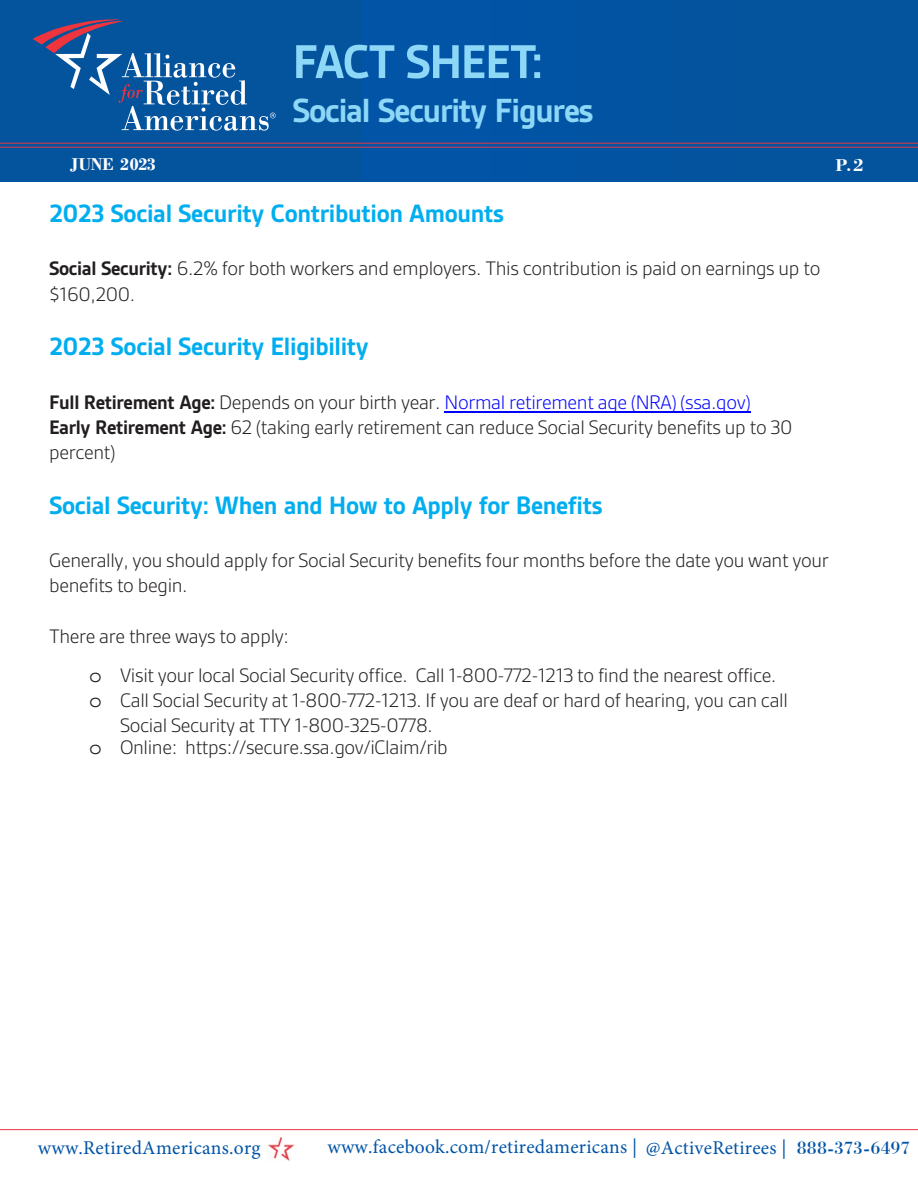
<style>
.page{position:relative;width:918px;height:1188px;background:#fff}
.page>*{position:absolute;margin:0;border:0;box-sizing:border-box;transform-origin:0 0}
.t1{font:700 51px "Gesta";letter-spacing:-.03em;color:#8dd7f7}
.t2{font:700 36px "Gesta";letter-spacing:-.035em;color:#8dd7f7}
.t3{font:700 27px "Gesta";letter-spacing:-.015em;color:#00aeef}
.t4{font:300 21px/25.2px "Gesta";letter-spacing:-.015em;color:#221e1f}
.t5{font:300 21px "Gesta";letter-spacing:-.015em;color:#231f20}
.t6{font:19.5px "Minion Pro";letter-spacing:.01em;color:#0054a6}
.t7{font:19.5px "Bodoni BT";letter-spacing:-.005em;color:#0154a6}
.t8{font:700 18px "Bodoni";letter-spacing:-.015em;color:#fff}
.t9{font:700 18px "Bodoni BT";color:#fff}
.s1{font-weight:700}
.s2{color:#00f}
.s3{font-family:"Courier Std";font-weight:400}
</style>
<div class="page">
<div style="left:0;top:0;width:918px;height:182px;background:#04539d"></div>
<div style="left:363px;top:0;width:398px;height:182px;background:#0153a3"></div>
<svg style="left:33px;top:19px;width:243px;height:112px"></svg>
<hr style="left:0;top:143px;width:918px;height:1px;background:#e33740">
<hr style="left:0;top:147px;width:918px;height:1px;background:#e33740">
<hr style="left:0;top:1129px;width:918px;height:1px;background:#e33740">
<img style="left:268px;top:1136px;width:27px;height:26px">
<hr style="left:445px;top:411px;width:306px;height:2px;background:#00f">
<h1 class="t1" style="left:292px;top:34px;width:253px">FACT SHEET:</h1>
<h2 class="t2" style="left:292px;top:90px;width:303px">Social Security Figures</h2>
<p class="t8" style="left:70px;top:154px;width:87px">JUNE 2023</p>
<p class="t9" style="left:835px;top:154px;width:30px">P.2</p>
<p class="t3" style="left:49px;top:197px;width:457px">2023 Social Security Contribution Amounts</p>
<p class="t4" style="left:49px;top:256px;width:773px"><span class="s1">Social Security:</span> 6.2% for both workers and employers. This contribution is paid on earnings up to $160,200.</p>
<p class="t3" style="left:49px;top:330px;width:321px">2023 Social Security Eligibility</p>
<p class="t4" style="left:49px;top:389px;width:745px"><span class="s1">Full Retirement Age:</span> Depends on your birth year. <span class="s2">Normal retirement age (NRA) (ssa.gov)<br></span><span class="s1">Early Retirement Age:</span> 62 (taking early retirement can reduce Social Security benefits up to 30 percent)</p>
<p class="t3" style="left:49px;top:489px;width:555px">Social Security: When and How to Apply for Benefits</p>
<p class="t4" style="left:49px;top:547px;width:781px">Generally, you should apply for Social Security benefits four months before the date you want your benefits to begin.</p>
<p class="t4" style="left:49px;top:623px;width:242px">There are three ways to apply:</p>
<p class="t5" style="left:89px;top:663px;width:689px"><span class="s3">o</span> Visit your local Social Security office. Call 1-800-772-1213 to find the nearest office.</p>
<p class="t5" style="left:89px;top:688px;width:700px"><span class="s3">o</span> Call Social Security at 1-800-772-1213. If you are deaf or hard of hearing, you can call</p>
<p class="t5" style="left:120px;top:712px;width:314px">Social Security at TTY 1-800-325-0778.</p>
<p class="t5" style="left:89px;top:734px;width:360px"><span class="s3">o</span> Online: https://secure.ssa.gov/iClaim/rib</p>
<p class="t6" style="left:38px;top:1134px;width:224px">www.RetiredAmericans.org</p>
<p class="t6" style="left:327px;top:1134px;width:461px">www.facebook.com/retiredamericans | @ActiveRetirees |</p>
<p class="t7" style="left:797px;top:1136px;width:115px">888-373-6497</p>
</div>
